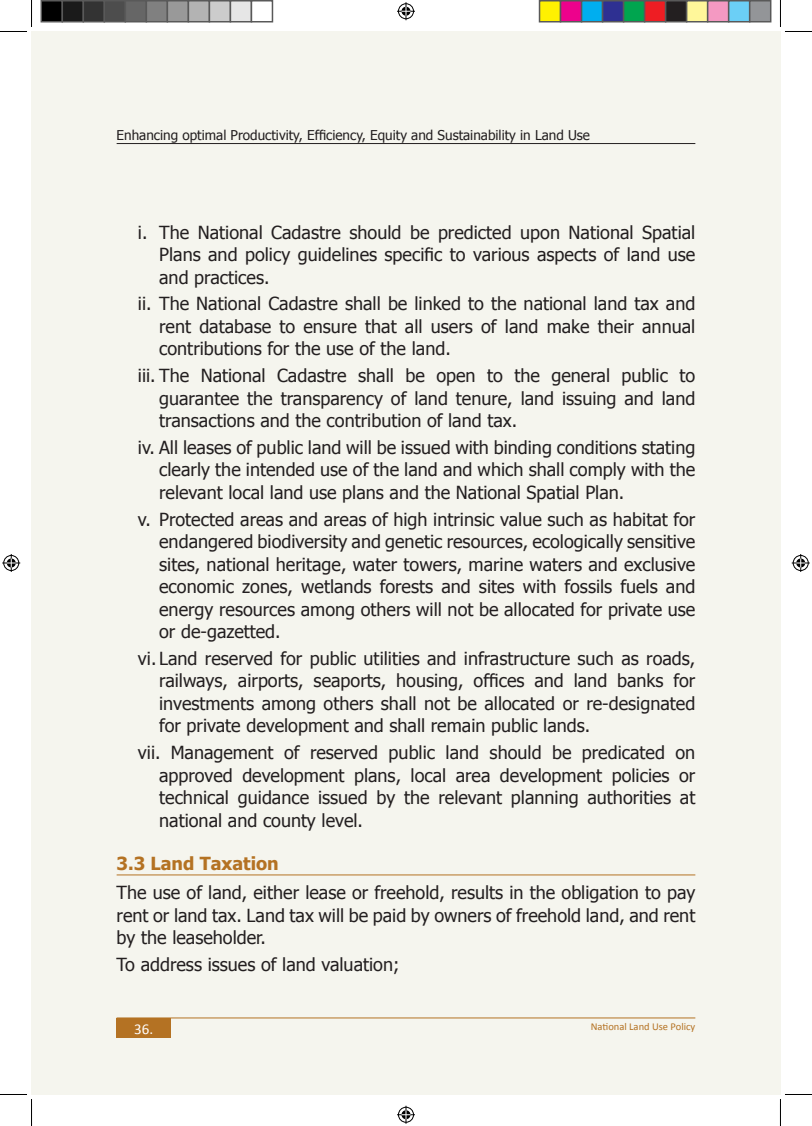
<style>
.page{position:relative;width:812px;height:1126px;background:#fff}
.page>*{position:absolute;margin:0;border:0;box-sizing:border-box;transform-origin:0 0}
.t1{font:18px/22.5px "Tahoma";color:#231f20;text-align:justify}
.t2{font:700 18px "Tahoma";color:#b47223}
.t3{font:15px "Calibri";color:#fff}
.t4{font:13.5px "Tahoma";color:#231f20}
.t5{font:10.5px "Calibri";color:#b47223}
</style>
<div class="page">
<div style="left:32px;top:32px;width:748px;height:1062px;background:#f5f5ee"></div>
<hr style="left:117px;top:143px;width:578px;height:1px;background:#231f20">
<hr style="left:117px;top:1018px;width:578px;height:1px;background:#b47223">
<div style="left:117px;top:1018px;width:54px;height:20px;background:#b47223"></div>
<hr style="left:117px;top:875px;width:578px;height:1px;background:#b47223">
<svg style="left:0;top:0;width:32px;height:32px"></svg>
<svg style="left:0;top:1094px;width:32px;height:32px"></svg>
<svg style="left:780px;top:0;width:31px;height:32px"></svg>
<svg style="left:780px;top:1094px;width:31px;height:32px"></svg>
<svg style="left:397px;top:2px;width:18px;height:18px"></svg>
<svg style="left:397px;top:1106px;width:18px;height:18px"></svg>
<svg style="left:2px;top:554px;width:18px;height:18px"></svg>
<svg style="left:791px;top:554px;width:18px;height:18px"></svg>
<div style="left:41px;top:1px;width:21px;height:21px;background:#000"></div>
<div style="left:40px;top:0;width:23px;height:22px;border:2px solid #595959"></div>
<div style="left:62px;top:1px;width:21px;height:21px;background:#1a1a1a"></div>
<div style="left:62px;top:0;width:22px;height:22px;border:2px solid #595959"></div>
<div style="left:83px;top:1px;width:21px;height:21px;background:#333"></div>
<div style="left:82px;top:0;width:23px;height:22px;border:2px solid #595959"></div>
<div style="left:104px;top:1px;width:21px;height:21px;background:#4d4d4d"></div>
<div style="left:104px;top:0;width:22px;height:22px;border:2px solid #595959"></div>
<div style="left:125px;top:1px;width:21px;height:21px;background:#666"></div>
<div style="left:124px;top:0;width:23px;height:22px;border:2px solid #595959"></div>
<div style="left:146px;top:1px;width:21px;height:21px;background:#808080"></div>
<div style="left:146px;top:0;width:22px;height:22px;border:2px solid #595959"></div>
<div style="left:167px;top:1px;width:21px;height:21px;background:#999"></div>
<div style="left:166px;top:0;width:23px;height:22px;border:2px solid #595959"></div>
<div style="left:188px;top:1px;width:21px;height:21px;background:#b3b3b3"></div>
<div style="left:188px;top:0;width:22px;height:22px;border:2px solid #595959"></div>
<div style="left:209px;top:1px;width:21px;height:21px;background:#ccc"></div>
<div style="left:208px;top:0;width:23px;height:22px;border:2px solid #595959"></div>
<div style="left:230px;top:1px;width:21px;height:21px;background:#e6e6e6"></div>
<div style="left:230px;top:0;width:22px;height:22px;border:2px solid #595959"></div>
<div style="left:250px;top:0;width:23px;height:22px;border:2px solid #595959"></div>
<div style="left:539px;top:1px;width:21px;height:21px;background:#fff101"></div>
<div style="left:538px;top:0;width:23px;height:22px;border:2px solid #595959"></div>
<div style="left:560px;top:1px;width:21px;height:21px;background:#ed028c"></div>
<div style="left:559px;top:0;width:23px;height:22px;border:2px solid #595959"></div>
<div style="left:581px;top:1px;width:21px;height:21px;background:#00aeef"></div>
<div style="left:580px;top:0;width:23px;height:22px;border:2px solid #595959"></div>
<div style="left:602px;top:1px;width:21px;height:21px;background:#2e3092"></div>
<div style="left:601px;top:0;width:23px;height:22px;border:2px solid #595959"></div>
<div style="left:623px;top:1px;width:21px;height:21px;background:#00a54f"></div>
<div style="left:622px;top:0;width:23px;height:22px;border:2px solid #595959"></div>
<div style="left:644px;top:1px;width:21px;height:21px;background:#ee1d23"></div>
<div style="left:643px;top:0;width:23px;height:22px;border:2px solid #595959"></div>
<div style="left:665px;top:1px;width:21px;height:21px;background:#231f20"></div>
<div style="left:664px;top:0;width:23px;height:22px;border:2px solid #595959"></div>
<div style="left:686px;top:1px;width:21px;height:21px;background:#fff79a"></div>
<div style="left:685px;top:0;width:23px;height:22px;border:2px solid #595959"></div>
<div style="left:707px;top:1px;width:21px;height:21px;background:#f499c2"></div>
<div style="left:706px;top:0;width:23px;height:22px;border:2px solid #595959"></div>
<div style="left:728px;top:1px;width:21px;height:21px;background:#6bcff6"></div>
<div style="left:727px;top:0;width:23px;height:22px;border:2px solid #595959"></div>
<div style="left:749px;top:1px;width:21px;height:21px;background:#939598"></div>
<div style="left:748px;top:0;width:23px;height:22px;border:2px solid #595959"></div>
<p class="t4" style="left:117px;top:126px;width:475px">Enhancing optimal Productivity, Efficiency, Equity and Sustainability in Land Use</p>
<p class="t1" style="left:159px;top:220px;width:537px;text-indent:-21px">i. The National Cadastre should be predicted upon National Spatial Plans and policy guidelines specific to various aspects of land use and practices.</p>
<p class="t1" style="left:159px;top:292px;width:537px;text-indent:-21px">ii. The National Cadastre shall be linked to the national land tax and rent database to ensure that all users of land make their annual contributions for the use of the land.</p>
<p class="t1" style="left:159px;top:364px;width:537px;text-indent:-21px">iii. The National Cadastre shall be open to the general public to guarantee the transparency of land tenure, land issuing and land transactions and the contribution of land tax.</p>
<p class="t1" style="left:159px;top:435px;width:537px;text-indent:-21px">iv. All leases of public land will be issued with binding conditions stating clearly the intended use of the land and which shall comply with the relevant local land use plans and the National Spatial Plan.</p>
<p class="t1" style="left:159px;top:507px;width:537px;text-indent:-21px">v. Protected areas and areas of high intrinsic value such as habitat for endangered biodiversity and genetic resources, ecologically sensitive sites, national heritage, water towers, marine waters and exclusive economic zones, wetlands forests and sites with fossils fuels and energy resources among others will not be allocated for private use or de-gazetted.</p>
<p class="t1" style="left:159px;top:646px;width:537px;text-indent:-21px">vi. Land reserved for public utilities and infrastructure such as roads, railways, airports, seaports, housing, offices and land banks for investments among others shall not be allocated or re-designated for private development and shall remain public lands.</p>
<p class="t1" style="left:159px;top:741px;width:537px;text-indent:-21px">vii. Management of reserved public land should be predicated on approved development plans, local area development policies or technical guidance issued by the relevant planning authorities at national and county level.</p>
<p class="t2" style="left:117px;top:851px;width:164px">3.3 Land Taxation</p>
<p class="t1" style="left:117px;top:881px;width:580px">The use of land, either lease or freehold, results in the obligation to pay rent or land tax. Land tax will be paid by owners of freehold land, and rent by the leaseholder.</p>
<p class="t1" style="left:117px;top:952px;width:284px">To address issues of land valuation;</p>
<p class="t3" style="left:134px;top:1019px;width:20px">36.</p>
<p class="t5" style="left:590px;top:1020px;width:106px">National Land Use Policy</p>
</div>
